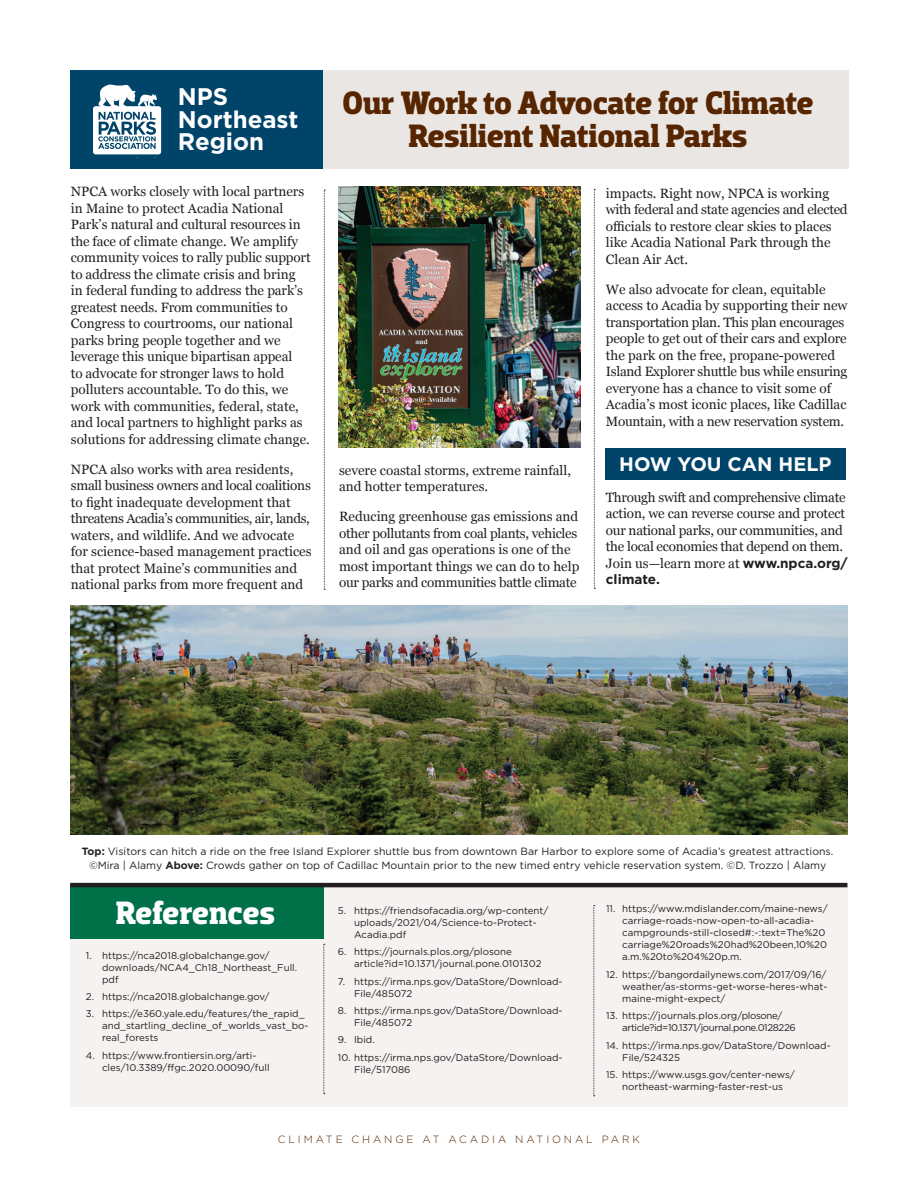
<style>
.page{position:relative;width:918px;height:1188px;background:#fff}
.page>*{position:absolute;margin:0;border:0;box-sizing:border-box;transform-origin:0 0}
.t1{font:700 33px/33px "Dobra Slab";letter-spacing:-.015em;color:#572500;text-align:center}
.t2{font:700 33px "Dobra Slab";letter-spacing:-.01em;color:#fff}
.t3{font:700 24px/22.5px "Gotham";color:#fff}
.t4{font:700 19.5px "Gotham";color:#fff}
.t5{font:13.5px/16.5px "Georgia";color:#231f20}
.t6{font:13.5px/16.5px "Georgia";letter-spacing:-.02em;color:#231f20}
.t7{font:700 13.5px "Gotham";color:#231f20}
.t8{font:10.5px/13.5px "Gotham";color:#231f20;text-align:center}
.t9{font:300 10.5px "Gotham";letter-spacing:.275em;color:#572500}
.t10{font:9.75px/12px "Gotham";color:#231f20}
.t11{font:9.75px/12px "Gotham";letter-spacing:-.04em;color:#231f20}
.s1{font-family:"Gotham";font-weight:700}
.s2{font-weight:700}
</style>
<div class="page">
<img style="left:70px;top:605px;width:778px;height:230px">
<div style="left:70px;top:70px;width:779px;height:98px;background:#eae6e3"></div>
<div style="left:70px;top:70px;width:253px;height:98px;background:#00446a"></div>
<svg style="left:324px;top:190px;width:1px;height:400px"></svg>
<svg style="left:594px;top:189px;width:1px;height:400px"></svg>
<div style="left:70px;top:886px;width:777px;height:221px;background:#f4f3f1"></div>
<svg style="left:323px;top:944px;width:2px;height:150px"></svg>
<svg style="left:593px;top:905px;width:2px;height:191px"></svg>
<div style="left:70px;top:885px;width:254px;height:54px;background:#007049"></div>
<hr style="left:70px;top:883px;width:777px;height:4px;background:#231f20">
<img style="left:338px;top:187px;width:242px;height:260px">
<div style="left:606px;top:448px;width:240px;height:32px;background:#00446a"></div>
<svg style="left:93px;top:85px;width:68px;height:69px"></svg>
<h2 class="t3" style="left:178px;top:85px;width:122px">NPS<br>Northeast<br>Region</h2>
<h1 class="t1" style="left:342px;top:86px;width:473px">Our Work to Advocate for Climate<br>Resilient National Parks</h1>
<p class="t5" style="left:71px;top:183px;width:241px">NPCA works closely with local partners in Maine to protect Acadia National Park’s natural and cultural resources in the face of climate change. We amplify community voices to rally public support to address the climate crisis and bring in federal funding to address the park’s greatest needs. From communities to Congress to courtrooms, our national parks bring people together and we leverage this unique bipartisan appeal<br>to advocate for stronger laws to hold polluters accountable. To do this, we work with communities, federal, state, and local partners to highlight parks as solutions for addressing climate change.</p>
<p class="t5" style="left:71px;top:460px;width:242px">NPCA also works with area residents, small business owners and local coalitions to fight inadequate development that threatens Acadia’s communities, air, lands, waters, and wildlife. And we advocate for science-based management practices that protect Maine’s communities and national parks from more frequent and</p>
<p class="t5" style="left:339px;top:461px;width:233px">severe coastal storms, extreme rainfall, and hotter temperatures.</p>
<p class="t5" style="left:606px;top:184px;width:243px">impacts. Right now, NPCA is working with federal and state agencies and elected officials to restore clear skies to places like Acadia National Park through the Clean Air Act.</p>
<p class="t5" style="left:606px;top:280px;width:243px">We also advocate for clean, equitable access to Acadia by supporting their new transportation plan. This plan encourages people to get out of their cars and explore the park on the free, propane-powered Island Explorer shuttle bus while ensuring everyone has a chance to visit some of Acadia’s most iconic places, like Cadillac Mountain, with a new reservation system.</p>
<h3 class="t4" style="left:619px;top:453px;width:214px">HOW YOU CAN HELP</h3>
<p class="t6" style="left:606px;top:488px;width:243px">Through swift and comprehensive climate action, we can reverse course and protect our national parks, our communities, and the local economies that depend on them.<br>Join us—learn more at <span class="s1">www.npca.org/</span></p>
<p class="t7" style="left:606px;top:571px;width:56px">climate.</p>
<p class="t5" style="left:339px;top:508px;width:242px">Reducing greenhouse gas emissions and other pollutants from coal plants, vehicles and oil and gas operations is one of the most important things we can do to help our parks and communities battle climate</p>
<p class="t8" style="left:82px;top:845px;width:753px"><span class="s2">Top:</span> Visitors can hitch a ride on the free Island Explorer shuttle bus from downtown Bar Harbor to explore some of Acadia’s greatest attractions. ©Mira | Alamy <span class="s2">Above:</span> Crowds gather on top of Cadillac Mountain prior to the new timed entry vehicle reservation system. ©D. Trozzo | Alamy</p>
<h1 class="t2" style="left:116px;top:894px;width:161px">References</h1>
<p class="t10" style="left:102px;top:949px;width:197px;text-indent:-16px">1. https://nca2018.globalchange.gov/ downloads/NCA4_Ch18_Northeast_Full. pdf</p>
<p class="t10" style="left:86px;top:990px;width:185px">2. https://nca2018.globalchange.gov/</p>
<p class="t10" style="left:102px;top:1008px;width:208px;text-indent:-16px">3. https://e360.yale.edu/features/the_rapid_ and_startling_decline_of_worlds_vast_bo&shy;real_forests</p>
<p class="t10" style="left:102px;top:1049px;width:169px;text-indent:-16px">4. https://www.frontiersin.org/arti&shy;cles/10.3389/ffgc.2020.00090/full</p>
<p class="t10" style="left:354px;top:904px;width:196px;text-indent:-16px">5. https://friendsofacadia.org/wp-content/ uploads/2021/04/Science-to-Protect-<br>Acadia.pdf</p>
<p class="t10" style="left:354px;top:946px;width:189px;text-indent:-16px">6. https://journals.plos.org/plosone article?id=10.1371/journal.pone.0101302</p>
<p class="t10" style="left:354px;top:975px;width:210px;text-indent:-16px">7. https://irma.nps.gov/DataStore/Download-<br>File/485072</p>
<p class="t10" style="left:354px;top:1004px;width:210px;text-indent:-16px">8. https://irma.nps.gov/DataStore/Download-<br>File/485072</p>
<p class="t10" style="left:338px;top:1034px;width:38px">9. Ibid.</p>
<p class="t10" style="left:354px;top:1051px;width:210px;text-indent:-16px">10. https://irma.nps.gov/DataStore/Download-<br>File/517086</p>
<p class="t10" style="left:622px;top:903px;width:207px;text-indent:-16px">11. https://www.mdislander.com/maine-news/ carriage-roads-now-open-to-all-acadia&shy;campgrounds-still-closed#:~:text=The%20 carriage%20roads%20had%20been,10%20 a.m.%20to%204%20p.m.</p>
<p class="t10" style="left:622px;top:968px;width:207px;text-align:justify;text-indent:-16px">12. https://bangordailynews.com/2017/09/16/ weather/as-storms-get-worse-heres-what&shy;maine-might-expect/</p>
<p class="t11" style="left:622px;top:1010px;width:175px;text-indent:-16px">13. https://journals.plos.org/plosone/ article?id=10.1371/journal.pone.0128226</p>
<p class="t10" style="left:622px;top:1039px;width:210px;text-indent:-16px">14. https://irma.nps.gov/DataStore/Download-<br>File/524325</p>
<p class="t10" style="left:606px;top:1068px;width:190px;text-align:center">15. https://www.usgs.gov/center-news/ northeast-warming-faster-rest-us</p>
<p class="t9" style="left:278px;top:1133px;width:364px">CLIMATE CHANGE AT ACADIA NATIONAL PARK</p>
</div>
